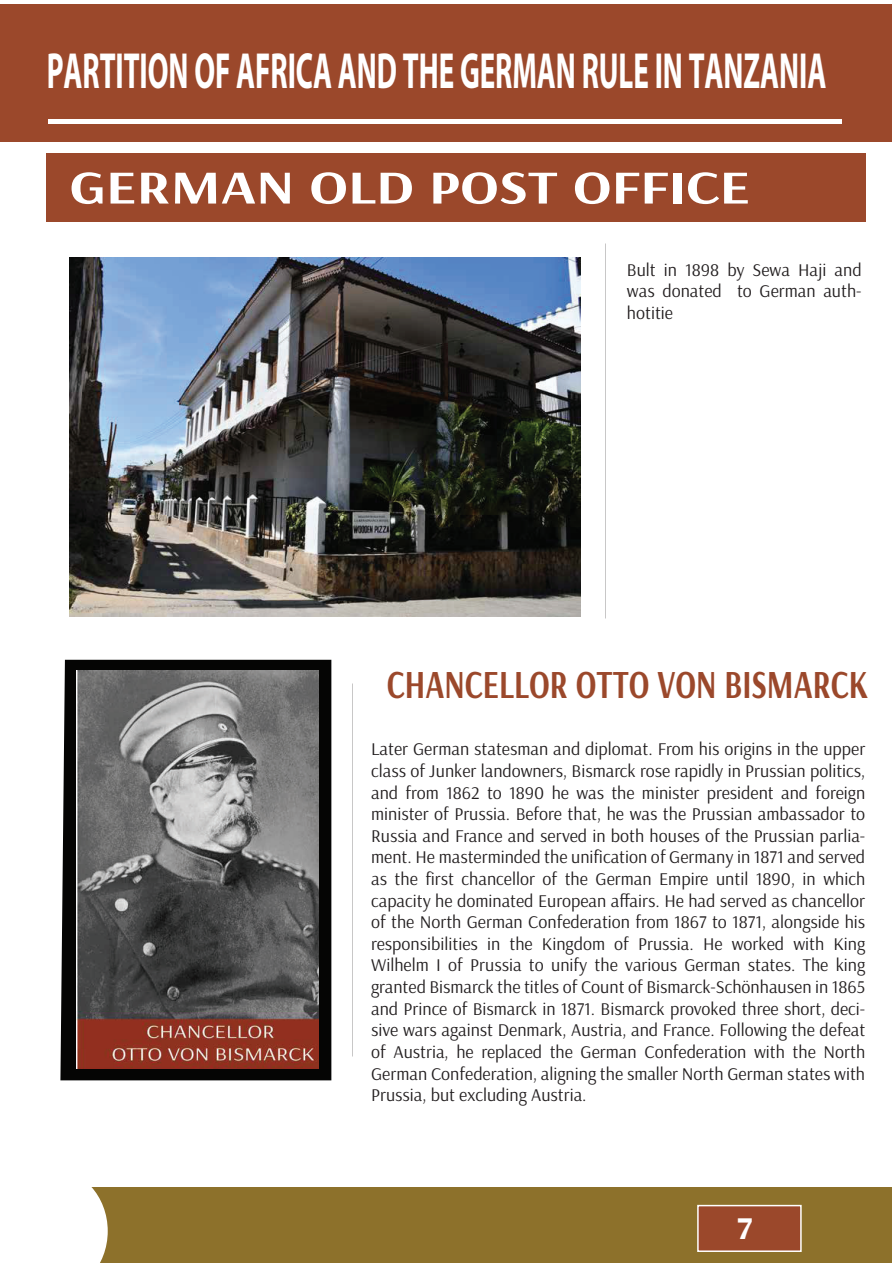
<style>
.page{position:relative;width:893px;height:1263px;background:#fff}
.page>*{position:absolute;margin:0;border:0;box-sizing:border-box;transform-origin:0 0}
.t1{font:700 51px "Myriad Pro";color:#fff;scale:.57 1}
.t2{font:700 47.4px "Arsenal";color:#fff;scale:1.23 1}
.t3{font:700 40.05px "Arsenal";color:#9b482b;scale:.78 1}
.t4{font:700 31.8px "Arsenal";color:#fff;scale:1.09 1}
.t5{font:18px/21.6px "Arsenal";color:#231f20;text-align:justify}
</style>
<div class="page">
<div style="left:46px;top:153px;width:819px;height:69px;background:#9b482b"></div>
<div style="left:0;top:5px;width:892px;height:137px;background:#9b482b"></div>
<div style="left:17px;top:1187px;width:875px;height:76px;background:#8d712b"></div>
<div style="left:17px;top:1187px;width:91px;height:76px;background:#fff"></div>
<div style="left:697px;top:1205px;width:105px;height:47px;background:#9b482b;border:2px solid #fff"></div>
<div style="left:49px;top:119px;width:793px;height:5px;background:#fff"></div>
<img style="left:69px;top:258px;width:512px;height:358px">
<div style="left:60px;top:660px;width:271px;height:420px;background:#050504"></div>
<img style="left:76px;top:671px;width:243px;height:398px">
<h1 class="t1" style="left:47px;top:37px;width:1370px">PARTITION OF AFRICA AND THE GERMAN RULE IN TANZANIA</h1>
<h2 class="t2" style="left:69px;top:158px;width:555px">GERMAN OLD POST OFFICE</h2>
<p class="t5" style="left:627px;top:259px;width:236px">Bult in 1898 by Sewa Haji and was donated to German auth&shy;hotitie</p>
<h3 class="t3" style="left:387px;top:660px;width:619px">CHANCELLOR OTTO VON BISMARCK</h3>
<p class="t5" style="left:371px;top:739px;width:496px">Later German statesman and diplomat. From his origins in the upper class of Junker landowners, Bismarck rose rapidly in Prussian politics, and from 1862 to 1890 he was the minister president and foreign minister of Prussia. Before that, he was the Prussian ambassador to Russia and France and served in both houses of the Prussian parlia&shy;ment. He masterminded the unification of Germany in 1871 and served as the first chancellor of the German Empire until 1890, in which capacity he dominated European affairs. He had served as chancellor of the North German Confederation from 1867 to 1871, alongside his responsibilities in the Kingdom of Prussia. He worked with King Wilhelm I of Prussia to unify the various German states. The king granted Bismarck the titles of Count of Bismarck-Schönhausen in 1865 and Prince of Bismarck in 1871. Bismarck provoked three short, deci&shy;sive wars against Denmark, Austria, and France. Following the defeat of Austria, he replaced the German Confederation with the North German Confederation, aligning the smaller North German states with Prussia, but excluding Austria.</p>
<h3 class="t4" style="left:737px;top:1208px;width:16px">7</h3>
</div>
